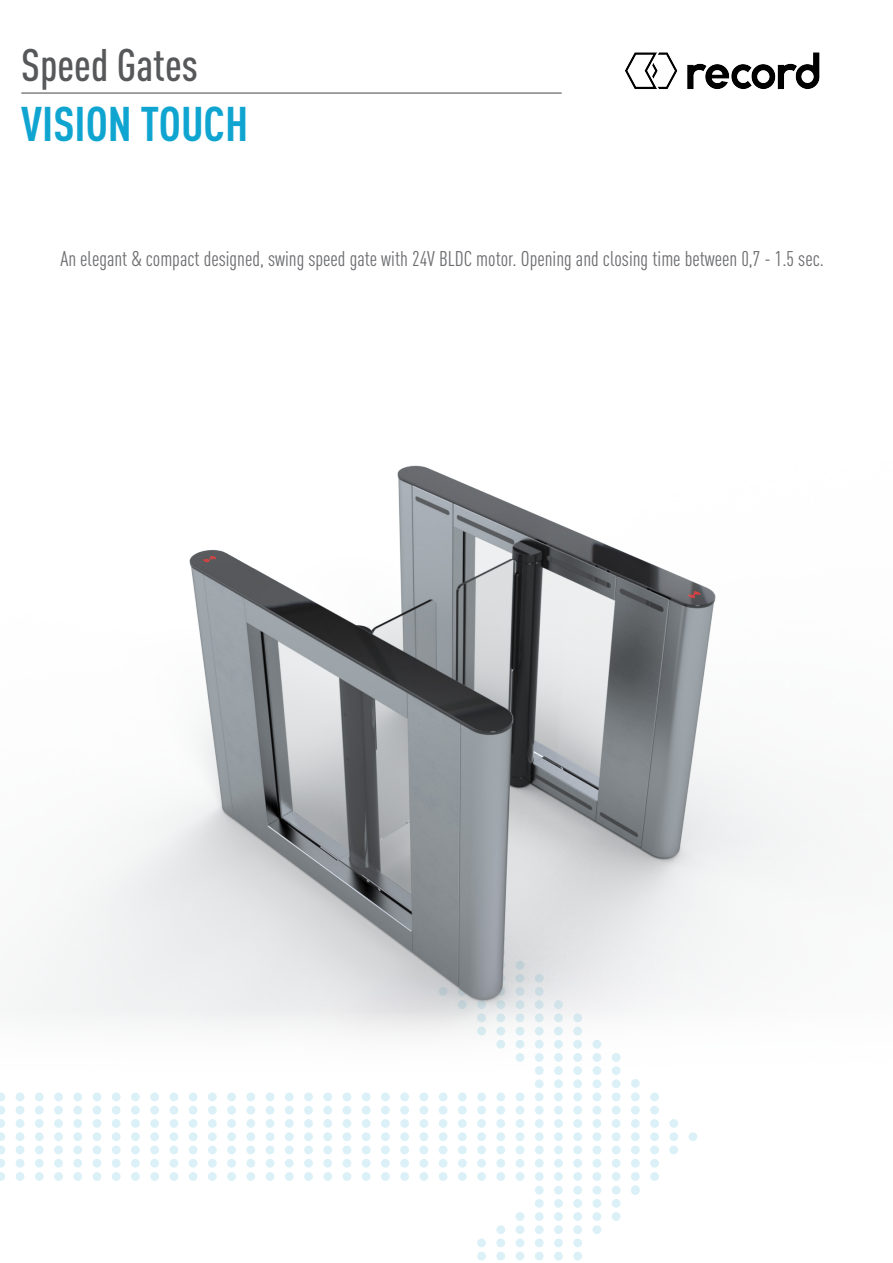
<style>
.page{position:relative;width:893px;height:1263px;background:#fff}
.page>*{position:absolute;margin:0;border:0;box-sizing:border-box;transform-origin:0 0}
.t1{font:700 condensed 48px "DIN Pro";color:#10a5d0}
.t2{font:500 condensed 45px "DIN Pro";color:#57585a}
.t3{font:condensed 21px "DIN Pro";color:#6c6d70}
</style>
<div class="page">
<svg style="left:477px;top:1083px;width:220px;height:178px"></svg>
<svg style="left:266px;top:1092px;width:258px;height:89px"></svg>
<svg style="left:246px;top:1092px;width:9px;height:89px"></svg>
<svg style="left:227px;top:1092px;width:9px;height:89px"></svg>
<svg style="left:169px;top:1092px;width:9px;height:89px"></svg>
<svg style="left:208px;top:1092px;width:9px;height:89px"></svg>
<svg style="left:150px;top:1092px;width:9px;height:89px"></svg>
<svg style="left:189px;top:1092px;width:9px;height:89px"></svg>
<svg style="left:131px;top:1092px;width:9px;height:89px"></svg>
<svg style="left:112px;top:1092px;width:9px;height:89px"></svg>
<svg style="left:93px;top:1092px;width:8px;height:89px"></svg>
<svg style="left:73px;top:1092px;width:9px;height:89px"></svg>
<svg style="left:54px;top:1092px;width:9px;height:89px"></svg>
<svg style="left:35px;top:1092px;width:9px;height:89px"></svg>
<svg style="left:0;top:1092px;width:5px;height:89px"></svg>
<svg style="left:16px;top:1092px;width:8px;height:89px"></svg>
<img style="left:4px;top:465px;width:819px;height:618px">
<hr style="left:21px;top:92px;width:541px;height:2px;background:#808285">
<img style="left:625px;top:52px;width:195px;height:37px">
<p class="t2" style="left:21px;top:31px;width:178px">Speed Gates</p>
<p class="t1" style="left:21px;top:87px;width:228px">VISION TOUCH</p>
<p class="t3" style="left:60px;top:243px;width:765px">An elegant &amp; compact designed, swing speed gate with 24V BLDC motor. Opening and closing time between 0,7 - 1.5 sec.</p>
</div>
